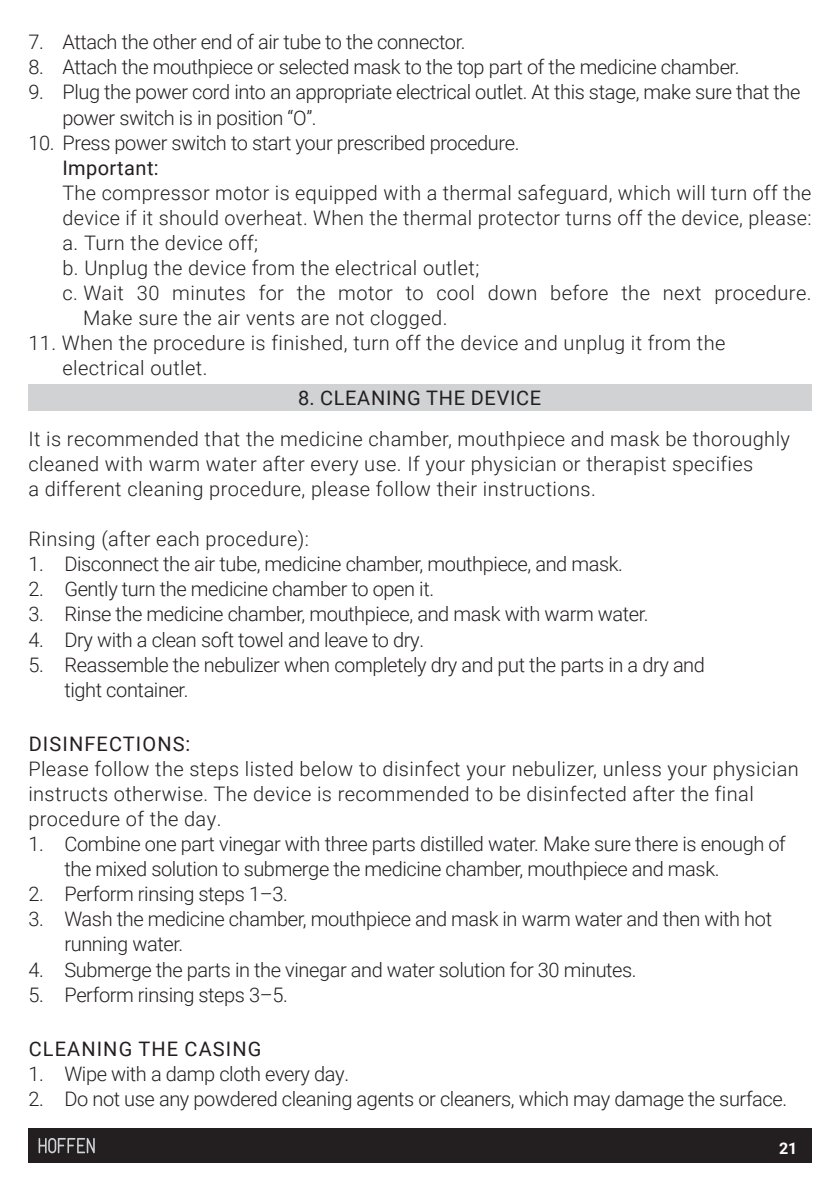
<style>
.page{position:relative;width:840px;height:1191px;background:#fff}
.page>*{position:absolute;margin:0;border:0;box-sizing:border-box;transform-origin:0 0}
.ZWYKŁY{font:300 20px/25px "Roboto";letter-spacing:-.02em;color:#231f20}
.ZWYKŁY-2{font:300 20px/25px "Roboto";letter-spacing:.02em;color:#231f20}
.Wersaliki{font:20px "Roboto";letter-spacing:.055em;color:#231f20}
.EN_DO_SPISU_TYTUL{font:20px "Roboto";letter-spacing:.035em;color:#231f20}
.ZWYKŁY-3{font:20px "Roboto";letter-spacing:.02em;color:#231f20}
.t1{font:700 16px "Roboto";color:#fff}
</style>
<div class="page">
<div style="left:28px;top:384px;width:783px;height:27px;background:#d1d2d4"></div>
<div style="left:28px;top:1128px;width:783px;height:34px;background:#231f20"></div>
<svg style="left:39px;top:1138px;width:56px;height:15px"></svg>
<p class="ZWYKŁY" style="left:28px;top:29px;width:438px">7. Attach the other end of air tube to the connector.</p>
<p class="ZWYKŁY" style="left:28px;top:54px;width:712px">8. Attach the mouthpiece or selected mask to the top part of the medicine chamber.</p>
<p class="ZWYKŁY" style="left:62px;top:79px;width:739px;text-indent:-34px">9. Plug the power cord into an appropriate electrical outlet. At this stage, make sure that the power switch is in position “O”.</p>
<p class="ZWYKŁY" style="left:28px;top:129px;width:492px">10. Press power switch to start your prescribed procedure.</p>
<p class="ZWYKŁY-3" style="left:62px;top:154px;width:98px">Important:</p>
<p class="ZWYKŁY-2" style="left:62px;top:179px;width:750px">The compressor motor is equipped with a thermal safeguard, which will turn off the device if it should overheat. When the thermal protector turns off the device, please:</p>
<p class="ZWYKŁY-2" style="left:62px;top:229px;width:197px">a. Turn the device off;</p>
<p class="ZWYKŁY-2" style="left:62px;top:255px;width:418px">b. Unplug the device from the electrical outlet;</p>
<p class="ZWYKŁY-2" style="left:83px;top:280px;width:729px;text-indent:-21px">c. Wait 30 minutes for the motor to cool down before the next procedure.<br>Make sure the air vents are not clogged.</p>
<p class="ZWYKŁY-2" style="left:62px;top:330px;width:664px;text-indent:-34px">11. When the procedure is finished, turn off the device and unplug it from the electrical outlet.</p>
<p class="EN_DO_SPISU_TYTUL" style="left:298px;top:384px;width:244px">8. CLEANING THE DEVICE</p>
<p class="ZWYKŁY-2" style="left:28px;top:425px;width:762px">It is recommended that the medicine chamber, mouthpiece and mask be thoroughly cleaned with warm water after every use. If your physician or therapist specifies<br>a different cleaning procedure, please follow their instructions.</p>
<p class="ZWYKŁY-2" style="left:28px;top:526px;width:282px">Rinsing (after each procedure):</p>
<p class="ZWYKŁY" style="left:28px;top:551px;width:596px">1. Disconnect the air tube, medicine chamber, mouthpiece, and mask.</p>
<p class="ZWYKŁY" style="left:28px;top:576px;width:407px">2. Gently turn the medicine chamber to open it.</p>
<p class="ZWYKŁY" style="left:28px;top:601px;width:621px">3. Rinse the medicine chamber, mouthpiece, and mask with warm water.</p>
<p class="ZWYKŁY" style="left:28px;top:626px;width:397px">4. Dry with a clean soft towel and leave to dry.</p>
<p class="ZWYKŁY" style="left:64px;top:651px;width:641px;text-indent:-36px">5. Reassemble the nebulizer when completely dry and put the parts in a dry and tight container.</p>
<p class="Wersaliki" style="left:29px;top:729px;width:163px">DISINFECTIONS:</p>
<p class="ZWYKŁY-2" style="left:28px;top:755px;width:771px">Please follow the steps listed below to disinfect your nebulizer, unless your physician instructs otherwise. The device is recommended to be disinfected after the final procedure of the day.</p>
<p class="ZWYKŁY" style="left:64px;top:831px;width:722px;text-indent:-36px">1. Combine one part vinegar with three parts distilled water. Make sure there is enough of the mixed solution to submerge the medicine chamber, mouthpiece and mask.</p>
<p class="ZWYKŁY" style="left:28px;top:881px;width:261px">2. Perform rinsing steps 1–3.</p>
<p class="ZWYKŁY" style="left:64px;top:906px;width:708px;text-indent:-36px">3. Wash the medicine chamber, mouthpiece and mask in warm water and then with hot running water.</p>
<p class="ZWYKŁY" style="left:28px;top:956px;width:609px">4. Submerge the parts in the vinegar and water solution for 30 minutes.</p>
<p class="ZWYKŁY" style="left:28px;top:981px;width:261px">5. Perform rinsing steps 3–5.</p>
<p class="Wersaliki" style="left:29px;top:1034px;width:234px">CLEANING THE CASING</p>
<p class="ZWYKŁY" style="left:28px;top:1060px;width:322px">1. Wipe with a damp cloth every day.</p>
<p class="ZWYKŁY" style="left:28px;top:1085px;width:760px">2. Do not use any powdered cleaning agents or cleaners, which may damage the surface.</p>
<p class="t1" style="left:778px;top:1137px;width:20px">21</p>
</div>
